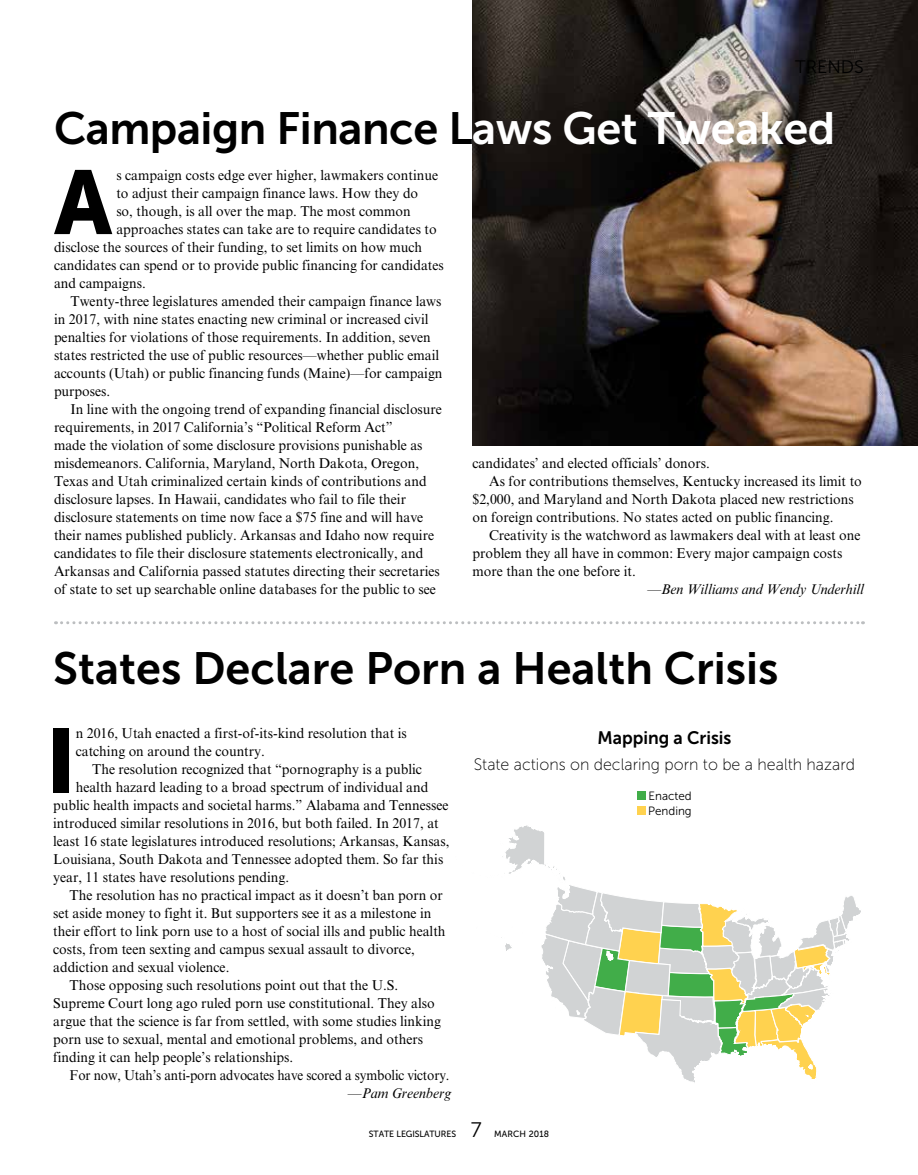
<style>
.page{position:relative;width:918px;height:1175px;background:#fff}
.page>*{position:absolute;margin:0;border:0;box-sizing:border-box;transform-origin:0 0}
.t1{font:89.7px "Museo Sans 900";color:#000}
.t2{font:45px "Museo Sans 700";letter-spacing:-.005em;color:#000}
.t3{font:21px "Museo Sans 300";color:#000}
.t4{font:18px "Museo Sans 700";color:#000}
.t5{font:18px "Museo Sans 300";color:#000}
.t6{font:16.5px "Museo Sans 100";color:#000}
.t7{font:14.25px/18px "Times New Roman MT Std";color:#000}
.t8{font:14.25px "Times New Roman MT Std";color:#000;scale:.93 1}
.t9{font:italic 14.25px "Times New Roman MT Std";color:#000}
.t10{font:12px/15px "Museo Sans 300";color:#000}
.t11{font:9px "Museo Sans 500";letter-spacing:-.01em;color:#000}
.t12{font:9px "Museo Sans 500";letter-spacing:.01em;color:#000}
.s1{color:#fff}
</style>
<div class="page">
<img style="left:472px;top:0;width:446px;height:446px">
<svg style="left:56px;top:621px;width:807px;height:3px"></svg>
<svg style="left:501px;top:825px;width:360px;height:258px"></svg>
<div style="left:637px;top:791px;width:8px;height:8px;background:#41ad49"></div>
<div style="left:637px;top:806px;width:8px;height:8px;background:#ffd24f"></div>
<p class="t5" style="left:795px;top:57px;width:70px">TRENDS</p>
<h2 class="t2" style="left:54px;top:103px;width:783px">Campaign Finance L<span class="s1">aws Get Tweaked</span></h2>
<h1 class="t1" style="left:54px;top:152px;width:59px">A</h1>
<p class="t7" style="left:116px;top:166px;width:323px">s campaign costs edge ever higher, lawmakers continue</p>
<p class="t7" style="left:116px;top:184px;width:303px">to adjust their campaign finance laws. How they do</p>
<p class="t7" style="left:116px;top:202px;width:296px">so, though, is all over the map. The most common</p>
<p class="t7" style="left:116px;top:220px;width:322px">approaches states can take are to require candidates to</p>
<p class="t7" style="left:54px;top:238px;width:370px">disclose the sources of their funding, to set limits on how much</p>
<p class="t7" style="left:54px;top:256px;width:391px">candidates can spend or to provide public financing for candidates</p>
<p class="t7" style="left:54px;top:274px;width:93px">and campaigns.</p>
<p class="t7" style="left:71px;top:292px;width:373px">Twenty-three legislatures amended their campaign finance laws</p>
<p class="t7" style="left:54px;top:310px;width:376px">in 2017, with nine states enacting new criminal or increased civil</p>
<p class="t7" style="left:54px;top:328px;width:378px">penalties for violations of those requirements. In addition, seven</p>
<p class="t7" style="left:54px;top:346px;width:387px">states restricted the use of public resources—whether public email</p>
<p class="t7" style="left:54px;top:364px;width:390px">accounts (Utah) or public financing funds (Maine)—for campaign</p>
<p class="t7" style="left:54px;top:382px;width:58px">purposes.</p>
<p class="t7" style="left:71px;top:400px;width:373px">In line with the ongoing trend of expanding financial disclosure</p>
<p class="t7" style="left:54px;top:418px;width:340px">requirements, in 2017 California’s “Political Reform Act”</p>
<p class="t7" style="left:54px;top:436px;width:370px">made the violation of some disclosure provisions punishable as</p>
<p class="t7" style="left:54px;top:454px;width:367px">misdemeanors. California, Maryland, North Dakota, Oregon,</p>
<p class="t7" style="left:54px;top:472px;width:374px">Texas and Utah criminalized certain kinds of contributions and</p>
<p class="t7" style="left:54px;top:490px;width:354px">disclosure lapses. In Hawaii, candidates who fail to file their</p>
<p class="t7" style="left:54px;top:508px;width:371px">disclosure statements on time now face a $75 fine and will have</p>
<p class="t7" style="left:54px;top:526px;width:382px">their names published publicly. Arkansas and Idaho now require</p>
<p class="t7" style="left:54px;top:544px;width:371px">candidates to file their disclosure statements electronically, and</p>
<p class="t7" style="left:54px;top:562px;width:387px">Arkansas and California passed statutes directing their secretaries</p>
<p class="t7" style="left:54px;top:580px;width:383px">of state to set up searchable online databases for the public to see</p>
<p class="t7" style="left:473px;top:454px;width:239px">candidates’ and elected officials’ donors.</p>
<p class="t7" style="left:489px;top:472px;width:374px">As for contributions themselves, Kentucky increased its limit to</p>
<p class="t7" style="left:473px;top:490px;width:383px">$2,000, and Maryland and North Dakota placed new restrictions</p>
<p class="t7" style="left:473px;top:508px;width:363px">on foreign contributions. No states acted on public financing.</p>
<p class="t7" style="left:489px;top:526px;width:373px">Creativity is the watchword as lawmakers deal with at least one</p>
<p class="t7" style="left:473px;top:544px;width:371px">problem they all have in common: Every major campaign costs</p>
<p class="t7" style="left:473px;top:562px;width:165px">more than the one before it.</p>
<p class="t9" style="left:647px;top:581px;width:218px">—Ben Williams and Wendy Underhill</p>
<h2 class="t2" style="left:53px;top:643px;width:727px">States Declare Porn a Health Crisis</h2>
<h1 class="t1" style="left:46px;top:710px;width:31px">I</h1>
<p class="t7" style="left:76px;top:724px;width:333px">n 2016, Utah enacted a first-of-its-kind resolution that is catching on around the country.</p>
<p class="t7" style="left:92px;top:760px;width:331px">The resolution recognized that “pornography is a public</p>
<p class="t7" style="left:76px;top:778px;width:354px">health hazard leading to a broad spectrum of individual and</p>
<p class="t7" style="left:53px;top:796px;width:397px">public health impacts and societal harms.” Alabama and Tennessee</p>
<p class="t7" style="left:53px;top:814px;width:387px">introduced similar resolutions in 2016, but both failed. In 2017, at</p>
<p class="t7" style="left:53px;top:832px;width:398px">least 16 state legislatures introduced resolutions; Arkansas, Kansas,</p>
<p class="t7" style="left:53px;top:850px;width:392px">Louisiana, South Dakota and Tennessee adopted them. So far this</p>
<p class="t7" style="left:53px;top:868px;width:237px">year, 11 states have resolutions pending.</p>
<p class="t7" style="left:70px;top:886px;width:375px">The resolution has no practical impact as it doesn’t ban porn or</p>
<p class="t7" style="left:53px;top:904px;width:380px">set aside money to fight it. But supporters see it as a milestone in</p>
<p class="t7" style="left:53px;top:922px;width:394px">their effort to link porn use to a host of social ills and public health</p>
<p class="t7" style="left:53px;top:940px;width:363px">costs, from teen sexting and campus sexual assault to divorce,</p>
<p class="t7" style="left:53px;top:958px;width:178px">addiction and sexual violence.</p>
<p class="t7" style="left:70px;top:976px;width:330px">Those opposing such resolutions point out that the U.S.</p>
<p class="t7" style="left:53px;top:994px;width:383px">Supreme Court long ago ruled porn use constitutional. They also</p>
<p class="t7" style="left:53px;top:1012px;width:390px">argue that the science is far from settled, with some studies linking</p>
<p class="t7" style="left:53px;top:1030px;width:371px">porn use to sexual, mental and emotional problems, and others</p>
<p class="t7" style="left:53px;top:1048px;width:242px">finding it can help people’s relationships.</p>
<p class="t8" style="left:70px;top:1067px;width:410px">For now, Utah’s anti-porn advocates have scored a symbolic victory.</p>
<p class="t9" style="left:348px;top:1085px;width:105px">—Pam Greenberg</p>
<p class="t4" style="left:597px;top:727px;width:136px">Mapping a Crisis</p>
<p class="t6" style="left:474px;top:755px;width:383px">State actions on declaring porn to be a health hazard</p>
<p class="t10" style="left:648px;top:788px;width:45px">Enacted<br>Pending</p>
<p class="t11" style="left:369px;top:1128px;width:89px">STATE LEGISLATURES</p>
<h3 class="t3" style="left:471px;top:1118px;width:12px">7</h3>
<p class="t12" style="left:494px;top:1128px;width:56px">MARCH 2018</p>
</div>
